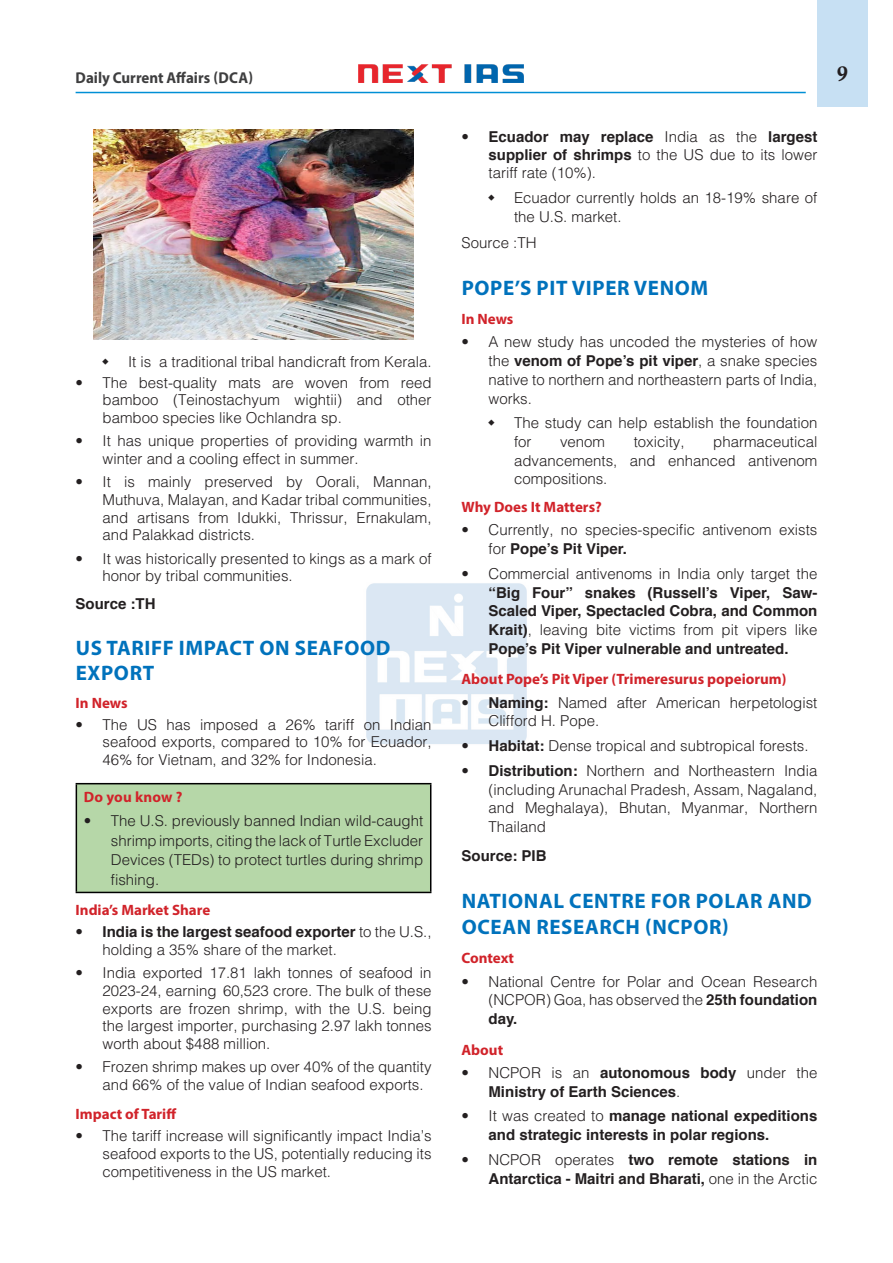
<style>
.page{position:relative;width:893px;height:1263px;background:#fff}
.page>*{position:absolute;margin:0;border:0;box-sizing:border-box;transform-origin:0 0}
.H-1{font:700 21px/24.8px "Myriad Pro";letter-spacing:.03em;color:#0072bc}
.t1{font:21px "Calis MT Bol";color:#231f20}
.t2{font:700 15.75px "Myriad Pro";color:#3e3e3f;scale:.95 1}
.body{font:300 15px/17.5px "Helvetica";color:#231f20;text-align:justify}
.body-2{font:700 15px/18.8px "Helvetica";color:#231f20}
.H-2{font:700 15px "Myriad Pro";color:#d1232a}
.s1{font-weight:700}
.s2{font-weight:300}
</style>
<div class="page">
<div style="left:817px;top:0;width:51px;height:107px;background:#c7e0f3"></div>
<img style="left:358px;top:64px;width:165px;height:19px">
<hr style="left:76px;top:92px;width:730px;height:1px;background:#008fd5">
<img style="left:366px;top:583px;width:161px;height:161px">
<img style="left:93px;top:130px;width:321px;height:210px">
<div style="left:76px;top:784px;width:355px;height:108px;background:#b6d7a8"></div>
<hr style="left:76px;top:783px;width:355px;height:1px;background:#000">
<hr style="left:76px;top:784px;width:1px;height:108px;background:#000">
<hr style="left:430px;top:784px;width:1px;height:108px;background:#000">
<hr style="left:76px;top:892px;width:355px;height:1px;background:#000">
<p class="t2" style="left:76px;top:67px;width:188px">Daily Current Affairs (DCA)</p>
<h1 class="t1" style="left:837px;top:62px;width:12px">9</h1>
<p class="body" style="left:128px;top:352px;width:305px">It is a traditional tribal handicraft from Kerala.</p>
<p class="body" style="left:103px;top:373px;width:330px;text-indent:-27px">• The best-quality mats are woven from reed bamboo (Teinostachyum wightii) and other bamboo species like Ochlandra sp.</p>
<p class="body" style="left:103px;top:432px;width:330px;text-indent:-27px">• It has unique properties of providing warmth in winter and a cooling effect in summer.</p>
<p class="body" style="left:103px;top:473px;width:330px;text-indent:-27px">• It is mainly preserved by Oorali, Mannan, Muthuva, Malayan, and Kadar tribal communities, and artisans from Idukki, Thrissur, Ernakulam, and Palakkad districts.</p>
<p class="body" style="left:103px;top:549px;width:330px;text-indent:-27px">• It was historically presented to kings as a mark of honor by tribal communities.</p>
<p class="body-2" style="left:76px;top:595px;width:82px">Source :TH</p>
<p class="H-1" style="left:76px;top:635px;width:316px">US TARIFF IMPACT ON SEAFOOD<br>EXPORT</p>
<p class="H-2" style="left:76px;top:693px;width:53px">In News</p>
<p class="body" style="left:103px;top:715px;width:330px;text-indent:-27px">• The US has imposed a 26% tariff on Indian seafood exports, compared to 10% for Ecuador, 46% for Vietnam, and 32% for Indonesia.</p>
<p class="H-2" style="left:84px;top:788px;width:100px">Do you know ?</p>
<p class="body" style="left:111px;top:811px;width:314px;line-height:19.5px;text-indent:-27px">• The U.S. previously banned Indian wild-caught shrimp imports, citing the lack of Turtle Excluder Devices (TEDs) to protect turtles during shrimp fishing.</p>
<p class="H-2" style="left:76px;top:900px;width:136px">India’s Market Share</p>
<p class="body" style="left:103px;top:923px;width:330px;text-indent:-27px">• <span class="s1">India is the largest seafood exporter</span> to the U.S., holding a 35% share of the market.</p>
<p class="body" style="left:103px;top:964px;width:330px;text-indent:-27px">• India exported 17.81 lakh tonnes of seafood in 2023-24, earning ₹60,523 crore. The bulk of these exports are frozen shrimp, with the U.S. being the largest importer, purchasing 2.97 lakh tonnes worth about $488 million.</p>
<p class="body" style="left:103px;top:1058px;width:330px;text-indent:-27px">• Frozen shrimp makes up over 40% of the quantity and 66% of the value of Indian seafood exports.</p>
<p class="H-2" style="left:76px;top:1104px;width:102px">Impact of Tariff</p>
<p class="body" style="left:103px;top:1127px;width:330px;text-indent:-27px">• The tariff increase will significantly impact India’s seafood exports to the US, potentially reducing its competitiveness in the US market.</p>
<p class="body" style="left:488px;top:127px;width:330px;line-height:18.3px;text-indent:-27px">• <span class="s1">Ecuador may replace</span> India as the <span class="s1">largest supplier of shrimps</span> to the US due to its lower tariff rate (10%).</p>
<p class="body" style="left:514px;top:188px;width:305px;line-height:18.8px">Ecuador currently holds an 18-19% share of the U.S. market.</p>
<p class="body" style="left:461px;top:233px;width:77px">Source :TH</p>
<p class="H-1" style="left:462px;top:275px;width:248px">POPE’S PIT VIPER VENOM</p>
<p class="H-2" style="left:461px;top:309px;width:53px">In News</p>
<p class="body" style="left:488px;top:332px;width:330px;line-height:18.8px;text-indent:-27px">• A new study has uncoded the mysteries of how the <span class="s1">venom of Pope’s pit viper</span>, a snake species native to northern and northeastern parts of India, works.</p>
<p class="body" style="left:514px;top:413px;width:305px;line-height:18.8px">The study can help establish the foundation for</p>
<p class="body" style="left:514px;top:432px;width:305px;line-height:18.8px;text-indent:199px">pharmaceutical advancements, and enhanced antivenom compositions.</p>
<p class="H-2" style="left:461px;top:497px;width:142px">Why Does It Matters?</p>
<p class="body" style="left:488px;top:520px;width:330px;line-height:18.8px;text-indent:-27px">• Currently, no species-specific antivenom exists for <span class="s1">Pope’s Pit Viper.</span></p>
<p class="body-2" style="left:488px;top:564px;width:330px;text-align:justify;text-indent:-27px"><span class="s2">• Commercial antivenoms in India only target the </span>“Big Four” snakes (Russell’s Viper, Saw-Scaled Viper, Spectacled Cobra, and Common Krait)<span class="s2">, leaving bite victims from pit vipers like </span>Pope’s Pit Viper vulnerable and untreated.</p>
<p class="H-2" style="left:461px;top:670px;width:327px">About Pope’s Pit Viper (Trimeresurus popeiorum)</p>
<p class="body" style="left:488px;top:692px;width:330px;line-height:18.8px;text-indent:-27px">• <span class="s1">Naming:</span> Named after American herpetologist<br>Clifford H. Pope.</p>
<p class="body" style="left:461px;top:736px;width:349px">• <span class="s1">Habitat:</span> Dense tropical and subtropical forests.</p>
<p class="body" style="left:488px;top:761px;width:330px;line-height:18.8px;text-indent:-27px">• <span class="s1">Distribution:</span> Northern and Northeastern India (including Arunachal Pradesh, Assam, Nagaland, and Meghalaya), Bhutan, Myanmar, Northern Thailand</p>
<p class="body-2" style="left:461px;top:847px;width:87px">Source: PIB</p>
<p class="H-1" style="left:462px;top:887px;width:352px;line-height:26px">NATIONAL CENTRE FOR POLAR AND<br>OCEAN RESEARCH (NCPOR)</p>
<p class="H-2" style="left:461px;top:948px;width:54px">Context</p>
<p class="body" style="left:488px;top:971px;width:330px;line-height:18.8px;text-indent:-27px">• National Centre for Polar and Ocean Research (NCPOR) Goa, has observed the <span class="s1">25th foundation day.</span></p>
<p class="H-2" style="left:461px;top:1040px;width:43px">About</p>
<p class="body-2" style="left:488px;top:1063px;width:330px;text-indent:-27px"><span class="s2">• NCPOR is an</span> autonomous body <span class="s2">under the<br></span>Ministry of Earth Sciences<span class="s2">.</span></p>
<p class="body-2" style="left:488px;top:1107px;width:330px;text-indent:-27px"><span class="s2">• It was created to</span> manage national expeditions and strategic interests in polar regions.</p>
<p class="body-2" style="left:461px;top:1150px;width:357px;text-align:right"><span class="s2">• NCPOR operates</span> two remote stations in<br>Antarctica - Maitri and Bharati, <span class="s2">one in the Arctic</span></p>
<p class="body" style="left:560px;top:432px;width:47px">venom</p>
<p class="body" style="left:634px;top:432px;width:52px">toxicity,</p>
</div>
